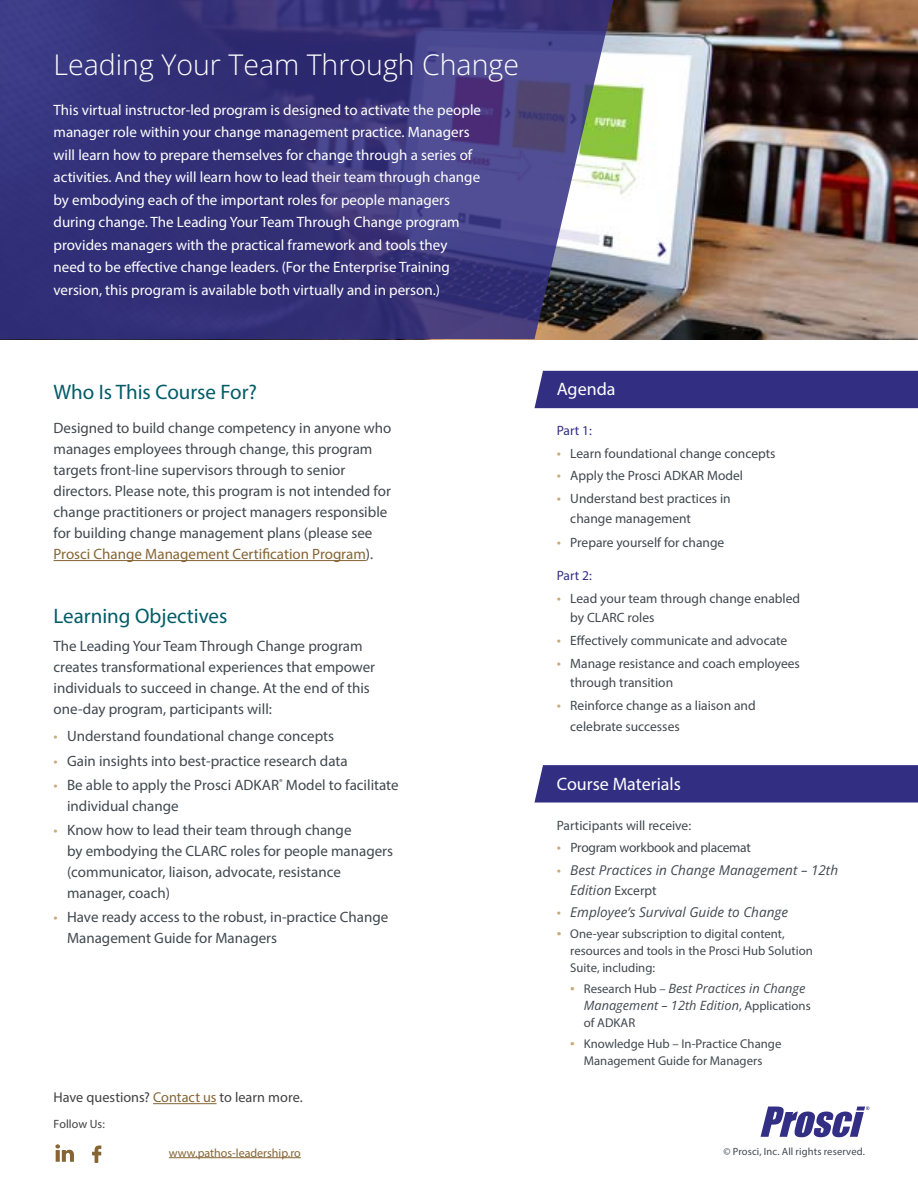
<style>
.page{position:relative;width:918px;height:1188px;background:#fff}
.page>*{position:absolute;margin:0;border:0;box-sizing:border-box;transform-origin:0 0}
.t1{font:300 28.5px "Open Sans";color:#fff}
.t2{font:21px "Myriad Pro";color:#025c67}
.t3{font:18px "Myriad Pro";color:#fff}
.t4{font:16.5px "Myriad Pro";color:#caaa77}
.t5{font:15px/21px "Myriad Pro";color:#40484f}
.t6{font:15px/22.5px "Myriad Pro";color:#fff}
.t7{font:15px "Myriad Pro";color:#caaa77}
.t8{font:14.25px "Myriad Pro";color:#414042}
.t9{font:13.5px/22.8px "Myriad Pro";color:#40484f}
.t10{font:italic 13.5px/22.8px "Open Sans";color:#40484f}
.t11{font:13.5px/22.8px "Myriad Pro";letter-spacing:-.02em;color:#40484f}
.t12{font:13.5px "Myriad Pro";color:#322f83}
.t13{font:12.75px/17.2px "Myriad Pro";color:#40484f}
.t14{font:italic 12.75px "Open Sans";color:#40484f}
.t15{font:12px "Myriad Pro";color:#856534}
.t16{font:12px "Myriad Pro";color:#414042}
.t17{font:10.5px "Myriad Pro";letter-spacing:.01em;color:#40484f}
.t18{font:8.7px "Myriad Pro";color:#40484f}
.s1{color:#856534}
.s2{font-family:"Myriad Pro";font-style:normal}
</style>
<div class="page">
<img style="left:614px;top:0;width:304px;height:339px">
<svg style="left:0;top:0;width:614px;height:339px;background:#403c7d"></svg>
<div style="left:534px;top:371px;width:384px;height:37px;background:#322f83"></div>
<hr style="left:54px;top:560px;width:312px;height:1px;background:#856534">
<div style="left:534px;top:765px;width:384px;height:38px;background:#322f83"></div>
<svg style="left:761px;top:1106px;width:108px;height:31px"></svg>
<hr style="left:153px;top:1103px;width:64px;height:1px;background:#856534">
<hr style="left:169px;top:1157px;width:132px;height:1px;background:#856534">
<svg style="left:92px;top:1146px;width:9px;height:17px"></svg>
<svg style="left:55px;top:1144px;width:19px;height:18px"></svg>
<h1 class="t1" style="left:54px;top:45px;width:467px">Leading Your Team Through Change</h1>
<p class="t6" style="left:54px;top:98px;width:429px">This virtual instructor-led program is designed to activate the people manager role within your change management practice. Managers will learn how to prepare themselves for change through a series of activities. And they will learn how to lead their team through change by embodying each of the important roles for people managers during change. The Leading Your Team Through Change program provides managers with the practical framework and tools they need to be effective change leaders (. For the Enterprise Training version, this program is available both virtually and in person (.</p>
<h2 class="t2" style="left:54px;top:379px;width:205px">Who Is This Course For?</h2>
<p class="t5" style="left:54px;top:417px;width:339px">Designed to build change competency in anyone who manages employees through change, this program targets front-line supervisors through to senior directors. Please note, this program is not intended for change practitioners or project managers responsible for building change management plans (please see <span class="s1">Prosci Change Management Certification Program</span> .(</p>
<h2 class="t2" style="left:54px;top:603px;width:175px">Learning Objectives</h2>
<p class="t5" style="left:54px;top:635px;width:323px">The Leading Your Team Through Change program creates transformational experiences that empower individuals to succeed in change. At the end of this one-day program, participants will:</p>
<p class="t5" style="left:67px;top:726px;width:269px">Understand foundational change concepts</p>
<p class="t7" style="left:54px;top:727px;width:6px">•</p>
<p class="t7" style="left:54px;top:751px;width:6px">•</p>
<p class="t5" style="left:67px;top:750px;width:282px">Gain insights into best-practice research data</p>
<p class="t18" style="left:279px;top:777px;width:5px">R</p>
<p class="t7" style="left:54px;top:776px;width:6px">•</p>
<p class="t5" style="left:286px;top:774px;width:114px">Model to facilitate</p>
<p class="t5" style="left:67px;top:793px;width:286px;line-height:24.3px">individual change<br>Know how to lead their team through change</p>
<p class="t5" style="left:67px;top:774px;width:214px">Be able to apply the Prosci ADKAR</p>
<p class="t7" style="left:54px;top:821px;width:6px">•</p>
<p class="t7" style="left:54px;top:908px;width:6px">•</p>
<p class="t5" style="left:67px;top:840px;width:328px">by embodying the CLARC roles for people managers (communicator, liaison, advocate, resistance manager, coach(</p>
<p class="t5" style="left:67px;top:907px;width:323px">Have ready access to the robust in, -practice Change</p>
<p class="t5" style="left:67px;top:928px;width:212px">Management Guide for Managers</p>
<p class="t8" style="left:54px;top:1089px;width:251px">Have questions? <span class="s1">Contact us</span> to learn more.</p>
<p class="t16" style="left:54px;top:1117px;width:53px">Follow Us:</p>
<p class="t15" style="left:169px;top:1145px;width:133px">www.pathos-leadership r o.</p>
<p class="t3" style="left:557px;top:378px;width:60px">Agenda</p>
<p class="t12" style="left:557px;top:422px;width:37px">Part 1:</p>
<p class="t9" style="left:570px;top:442px;width:207px">Learn foundational change concepts</p>
<p class="t7" style="left:557px;top:443px;width:6px">•</p>
<p class="t7" style="left:557px;top:466px;width:6px">•</p>
<p class="t7" style="left:557px;top:489px;width:6px">•</p>
<p class="t9" style="left:570px;top:464px;width:174px">Apply the Prosci ADKAR Model</p>
<p class="t9" style="left:570px;top:487px;width:162px">Understand best practices in</p>
<p class="t9" style="left:570px;top:506px;width:155px;line-height:24.3px">change management<br>Prepare yourself for change</p>
<p class="t7" style="left:557px;top:533px;width:6px">•</p>
<p class="t12" style="left:557px;top:567px;width:37px">Part 2:</p>
<p class="t9" style="left:570px;top:587px;width:231px">Lead your team through change enabled</p>
<p class="t7" style="left:557px;top:588px;width:6px">•</p>
<p class="t7" style="left:557px;top:631px;width:6px">•</p>
<p class="t7" style="left:557px;top:653px;width:6px">•</p>
<p class="t7" style="left:557px;top:696px;width:6px">•</p>
<p class="t9" style="left:570px;top:606px;width:218px">by CLARC roles<br>Effectively communicate and advocate</p>
<p class="t9" style="left:570px;top:651px;width:231px">Manage resistance and coach employees</p>
<p class="t9" style="left:570px;top:671px;width:187px">through transition<br>Reinforce change as a liaison and</p>
<p class="t9" style="left:570px;top:715px;width:111px">celebrate successes</p>
<p class="t3" style="left:557px;top:773px;width:126px">Course Materials</p>
<p class="t11" style="left:571px;top:813px;width:182px;text-indent:-14px">Participants will receive:<br>Program workbook and placemat</p>
<p class="t7" style="left:557px;top:838px;width:6px">•</p>
<p class="t7" style="left:557px;top:861px;width:6px">•</p>
<p class="t7" style="left:557px;top:903px;width:6px">•</p>
<p class="t4" style="left:557px;top:922px;width:6px">•</p>
<p class="t10" style="left:570px;top:858px;width:269px">Best Practices in Change Management – 12th</p>
<p class="t10" style="left:570px;top:878px;width:219px">Edition <span class="s2">Excerpt<br></span>Employee s’ Survival Guide to Change</p>
<p class="t13" style="left:570px;top:925px;width:216px">One-year subscription to digital content,</p>
<p class="t13" style="left:570px;top:942px;width:244px">resources and tools in the Prosci Hub Solution<br>Suite, including:</p>
<p class="t14" style="left:584px;top:979px;width:223px"><span class="s2">Research Hub –</span> Best Practices in Change</p>
<p class="t4" style="left:570px;top:977px;width:6px">•</p>
<p class="t4" style="left:570px;top:1032px;width:6px">•</p>
<p class="t14" style="left:584px;top:997px;width:228px">Management – 12th Edition<span class="s2">, Applications</span></p>
<p class="t13" style="left:584px;top:1013px;width:199px;line-height:20.5px">of ADKAR<br>Knowledge Hub – In-Practice Change</p>
<p class="t13" style="left:584px;top:1052px;width:180px">Management Guide for Managers</p>
<p class="t17" style="left:723px;top:1145px;width:143px">© Prosci, Inc. All rights reserved.</p>
</div>
